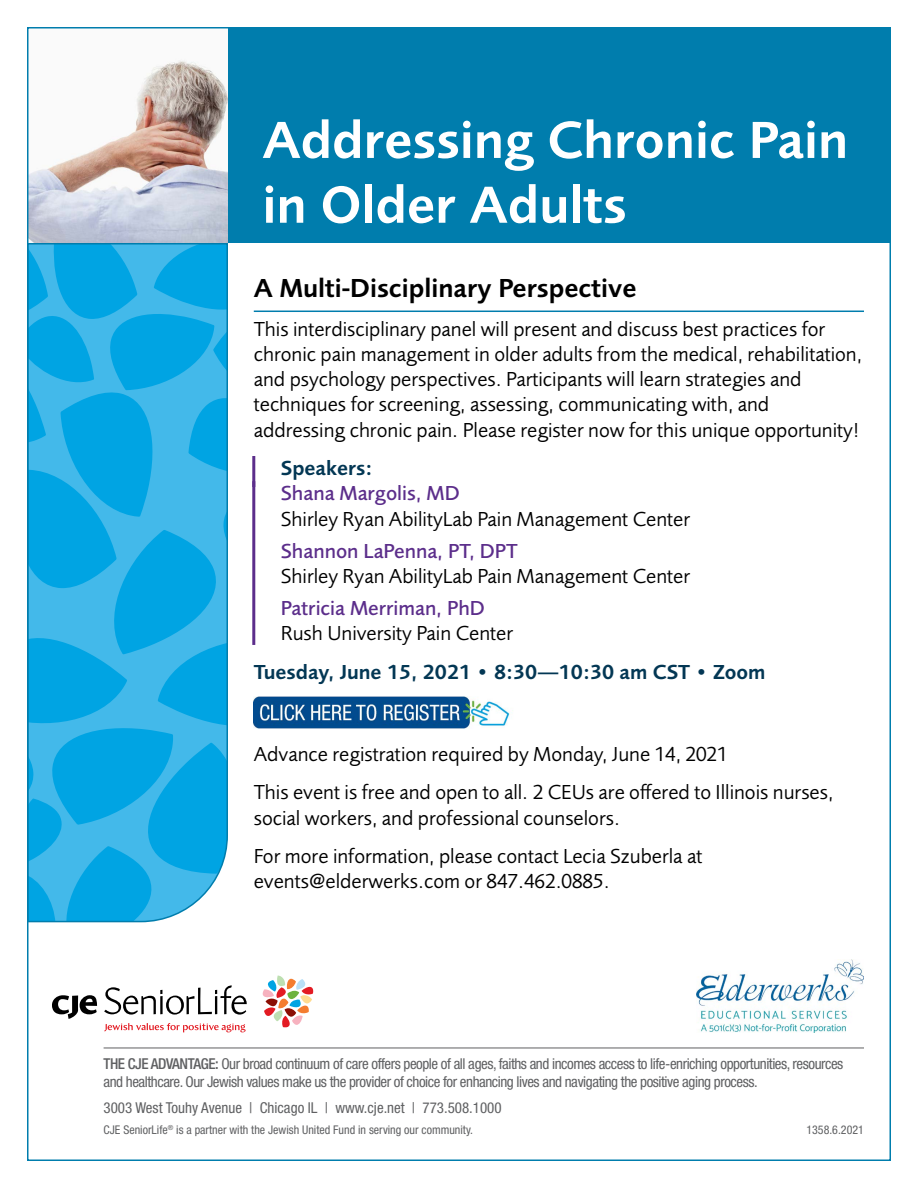
<style>
.page{position:relative;width:918px;height:1188px;background:#fff}
.page>*{position:absolute;margin:0;border:0;box-sizing:border-box;transform-origin:0 0}
.t1{font:600 54px/64.8px "Foundry Sans";color:#fff}
.t2{font:600 27px "Foundry Sans";color:#000}
.t3{font:21px/25.2px "Foundry Sans";color:#000}
.t4{font:500 21px "Foundry Sans";color:#5c2e8b}
.t5{font:600 21px "Foundry Sans";color:#033754}
.t6{font:condensed 15px/18px "Helvetica Neue LT Std";letter-spacing:-.03em;color:#5f6062}
.t7{font:condensed 15px "Helvetica Neue LT Std";color:#5f6062}
.t8{font:condensed 12px "Helvetica Neue LT Std";color:#5f6062}
.s1{font-weight:500}
</style>
<div class="page">
<img style="left:30px;top:60px;width:198px;height:182px">
<div style="left:229px;top:27px;width:661px;height:216px;background:#007dad"></div>
<hr style="left:254px;top:311px;width:610px;height:1px;background:#007dad">
<hr style="left:252px;top:456px;width:3px;height:31px;background:#5c2e8b">
<hr style="left:252px;top:481px;width:3px;height:164px;background:#5c2e8b">
<img style="left:254px;top:696px;width:258px;height:33px">
<svg style="left:30px;top:242px;width:199px;height:681px;background:#1fade5"></svg>
<svg style="left:262px;top:976px;width:51px;height:51px"></svg>
<svg style="left:104px;top:985px;width:143px;height:30px"></svg>
<svg style="left:52px;top:995px;width:45px;height:24px"></svg>
<svg style="left:104px;top:1023px;width:142px;height:9px"></svg>
<hr style="left:104px;top:1048px;width:760px;height:1px;background:#5f6062">
<img style="left:697px;top:960px;width:167px;height:72px">
<h1 class="t1" style="left:262px;top:108px;width:587px">Addressing Chronic Pain in Older Adults</h1>
<p class="t2" style="left:254px;top:273px;width:384px">A Multi-Disciplinary Perspective</p>
<p class="t3" style="left:254px;top:317px;width:610px">This interdisciplinary panel will present and discuss best practices for chronic pain management in older adults from the medical, rehabilitation, and psychology perspectives. Participants will learn strategies and techniques for screening, assessing, communicating with, and addressing chronic pain. Please register now for this unique opportunity!</p>
<p class="t5" style="left:281px;top:456px;width:93px">Speakers:</p>
<p class="t4" style="left:281px;top:482px;width:181px">Shana Margolis, MD</p>
<p class="t3" style="left:281px;top:506px;width:411px">Shirley Ryan AbilityLab Pain Management Center</p>
<p class="t4" style="left:281px;top:539px;width:239px">Shannon LaPenna, PT, DPT</p>
<p class="t3" style="left:281px;top:564px;width:411px">Shirley Ryan AbilityLab Pain Management Center</p>
<p class="t4" style="left:281px;top:596px;width:206px">Patricia Merriman, PhD</p>
<p class="t3" style="left:281px;top:621px;width:234px">Rush University Pain Center</p>
<p class="t5" style="left:254px;top:660px;width:513px">Tuesday, June 15, 2021 • 8:30—10:30 am CST • Zoom</p>
<p class="t3" style="left:254px;top:735px;width:581px;line-height:38.7px">Advance registration required by Monday, June 14, 2021<br>This event is free and open to all. 2 CEUs are offered to Illinois nurses,</p>
<p class="t3" style="left:254px;top:799px;width:450px;line-height:38.7px">social workers, and professional counselors.<br>For more information, please contact Lecia Szuberla at</p>
<p class="t3" style="left:254px;top:869px;width:357px">events@elderwerks.com or 847.462.0885.</p>
<p class="t6" style="left:104px;top:1054px;width:741px"><span class="s1">THE CJE ADVANTAGE:</span> Our broad continuum of care offers people of all ages, faiths and incomes access to life-enriching opportunities, resources and healthcare. Our Jewish values make us the provider of choice for enhancing lives and navigating the positive aging process.</p>
<p class="t7" style="left:104px;top:1099px;width:400px">3003 West Touhy Avenue | Chicago IL | www.cje.net | 773.508.1000</p>
<p class="t8" style="left:104px;top:1123px;width:371px">CJE SeniorLife<sup>®</sup> is a partner with the Jewish United Fund in serving our community.</p>
<p class="t8" style="left:806px;top:1123px;width:59px">1358.6.2021</p>
</div>
